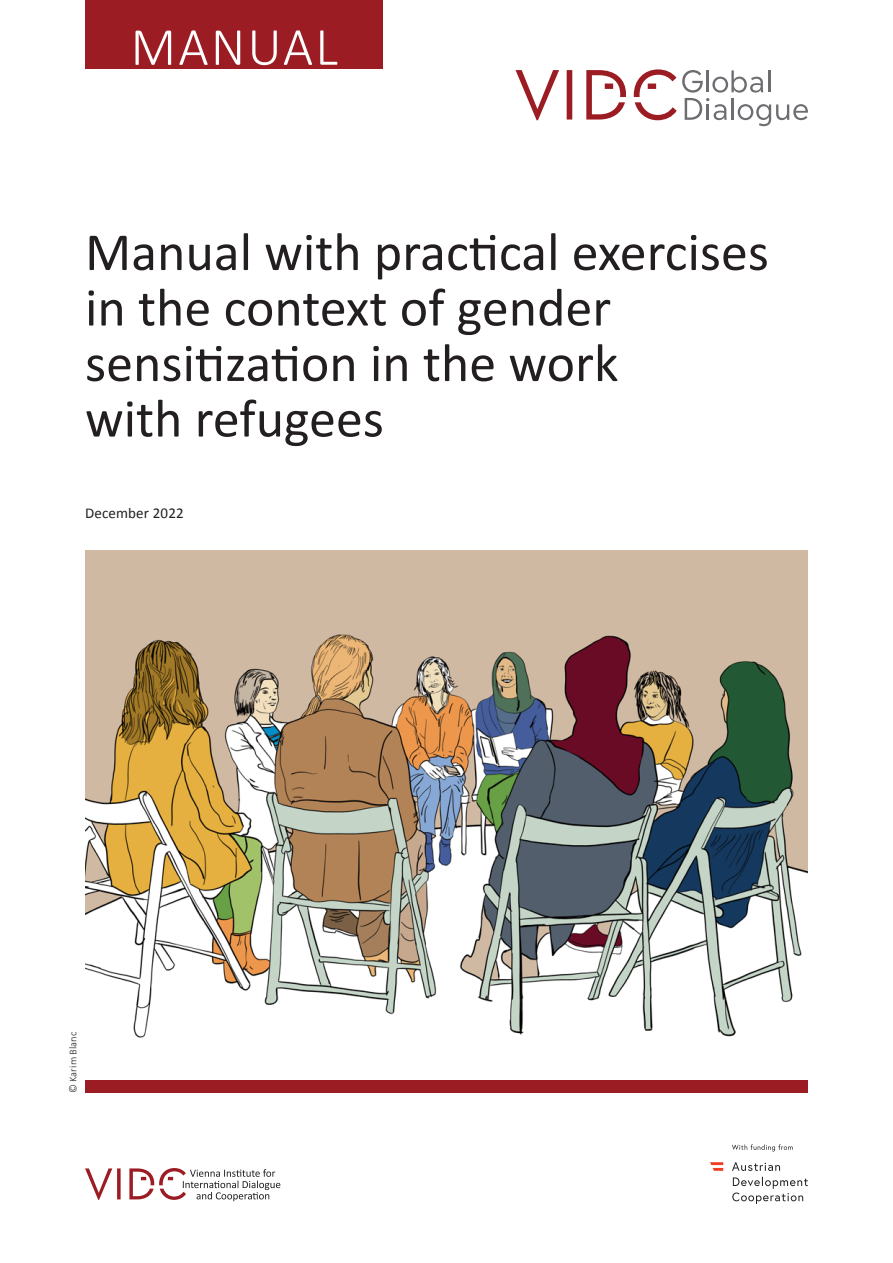
<style>
.page{position:relative;width:893px;height:1263px;background:#fff}
.page>*{position:absolute;margin:0;border:0;box-sizing:border-box;transform-origin:0 0}
.t1{font:54px/55.5px "Calibri";color:#231f20}
.t2{font:300 54px "Calibri";letter-spacing:.04em;color:#fff}
.t3{font:15px "Calibri";letter-spacing:.01em;color:#231f20}
.Fliess-OHNE{font:300 10.5px "Calibri";letter-spacing:.005em;color:#231f20}
</style>
<div class="page">
<img style="left:85px;top:551px;width:723px;height:487px">
<svg style="left:516px;top:69px;width:292px;height:57px"></svg>
<hr style="left:768px;top:70px;width:2px;height:22px;background:#6c6d70">
<div style="left:85px;top:0;width:298px;height:68px;background:#9c1c23"></div>
<div style="left:85px;top:1080px;width:723px;height:13px;background:#9c1c23"></div>
<svg style="left:85px;top:1168px;width:195px;height:33px"></svg>
<svg style="left:732px;top:1177px;width:76px;height:27px"></svg>
<svg style="left:732px;top:1162px;width:48px;height:9px"></svg>
<svg style="left:732px;top:1144px;width:61px;height:7px"></svg>
<svg style="left:710px;top:1162px;width:13px;height:9px"></svg>
<p class="t2" style="left:131px;top:13px;width:209px">MANUAL</p>
<p class="t1" style="left:85px;top:222px;width:685px">Manual with practical exercises in the context of gender sensitization in the work<br>with refugees</p>
<p class="t3" style="left:85px;top:504px;width:100px">December 2022</p>
<p class="Fliess-OHNE" style="left:66px;top:1093px;width:63px;rotate:-90deg">© Karim Blanc</p>
</div>
